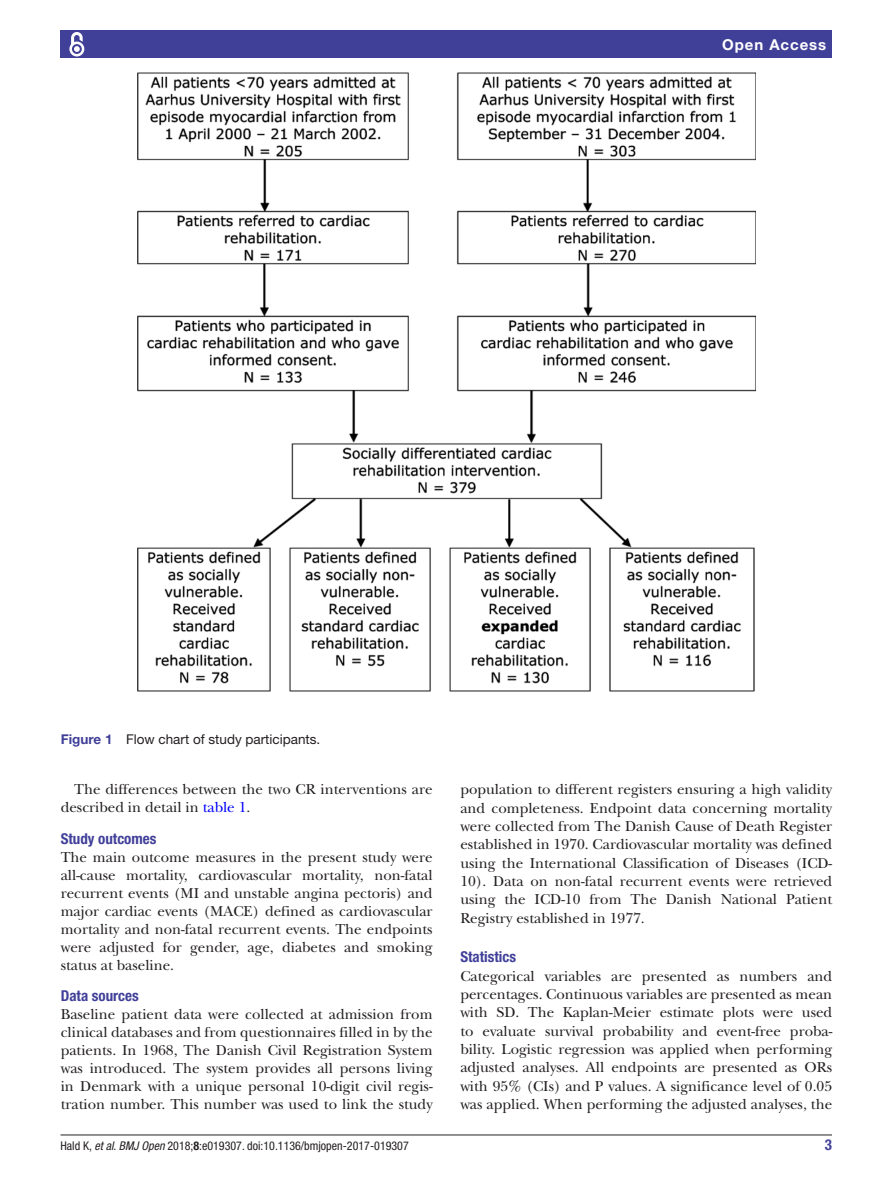
<style>
.page{position:relative;width:893px;height:1191px;background:#fff}
.page>*{position:absolute;margin:0;border:0;box-sizing:border-box;transform-origin:0 0}
.t1{font:15px/18.3px "New Baskerville";color:#231f20;text-align:justify}
.t2{font:700 condensed 15px "Helvetica Neue LT Std";color:#414099}
.t3{font:700 15px "Helvetica Neue LT Std";letter-spacing:.065em;color:#fff}
.t4{font:13.5px "Helvetica Neue LT Std";color:#231f20}
.t5{font:condensed 12px "Helvetica Neue LT Std";color:#231f20}
.s1{font-weight:700;color:#414099}
.s2{color:#00f}
.s3{font-style:italic}
.s4{font-weight:700}
</style>
<div class="page">
<hr style="left:61px;top:1134px;width:771px;height:1px;background:#231f20">
<div style="left:61px;top:31px;width:771px;height:27px;background:#414099"></div>
<svg style="left:69px;top:32px;width:16px;height:25px"></svg>
<img style="left:138px;top:73px;width:617px;height:619px">
<p class="t3" style="left:722px;top:35px;width:106px">Open Access</p>
<p class="t4" style="left:61px;top:731px;width:261px"><span class="s1">Figure 1</span> Flow chart of study participants.</p>
<p class="t1" style="left:61px;top:780px;width:373px;text-indent:14px">The differences between the two CR interventions are described in detail in <span class="s2">table 1</span>.</p>
<p class="t2" style="left:61px;top:829px;width:97px">Study outcomes</p>
<p class="t1" style="left:61px;top:848px;width:373px">The main outcome measures in the present study were all-cause mortality, cardiovascular mortality, non-fatal recurrent events (MI and unstable angina pectoris) and major cardiac events (MACE) defined as cardiovascular mortality and non-fatal recurrent events. The endpoints were adjusted for gender, age, diabetes and smoking status at baseline.</p>
<p class="t2" style="left:61px;top:987px;width:79px">Data sources</p>
<p class="t1" style="left:61px;top:1005px;width:373px">Baseline patient data were collected at admission from clinical databases and from questionnaires filled in by the patients. In 1968, The Danish Civil Registration System was introduced. The system provides all persons living in Denmark with a unique personal 10-digit civil regis&shy;tration number. This number was used to link the study</p>
<p class="t1" style="left:460px;top:780px;width:373px">population to different registers ensuring a high validity and completeness. Endpoint data concerning mortality were collected from The Danish Cause of Death Register established in 1970. Cardiovascular mortality was defined using the International Classification of Diseases (ICD-10). Data on non-fatal recurrent events were retrieved using the ICD-10 from The Danish National Patient Registry established in 1977.</p>
<p class="t2" style="left:460px;top:948px;width:57px">Statistics</p>
<p class="t1" style="left:460px;top:966px;width:373px">Categorical variables are presented as numbers and percentages. Continuous variables are presented as mean with SD. The Kaplan-Meier estimate plots were used to evaluate survival probability and event-free proba&shy;bility. Logistic regression was applied when performing adjusted analyses. All endpoints are presented as ORs with 95% (CIs) and P values. A significance level of 0.05 was applied. When performing the adjusted analyses, the</p>
<p class="t5" style="left:61px;top:1138px;width:350px">Hald K, <span class="s3">et al</span>. <span class="s3">BMJ Open</span> 2018;<span class="s4">8</span>:e019307. doi:10.1136/bmjopen-2017-019307</p>
<p class="t2" style="left:825px;top:1135px;width:9px">3</p>
</div>
